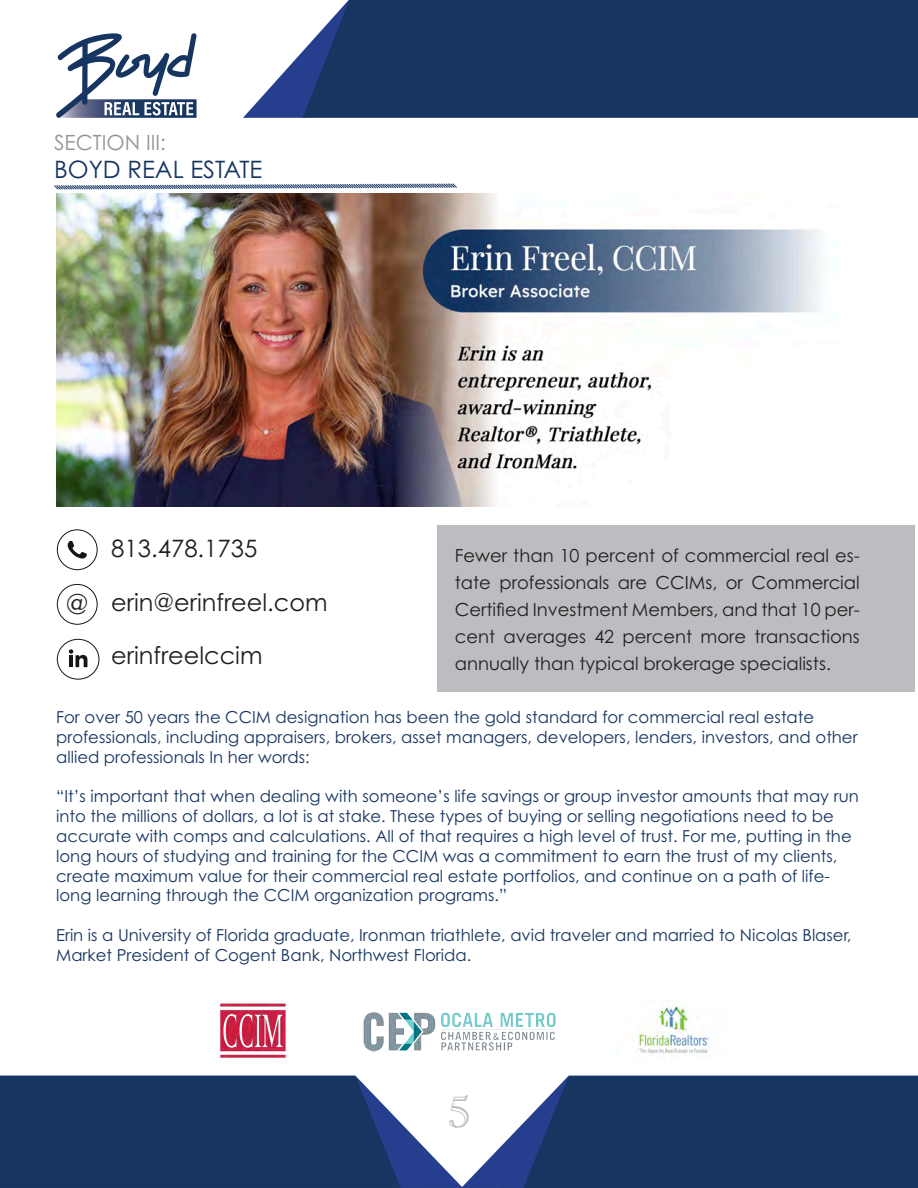
<style>
.page{position:relative;width:918px;height:1188px;background:#fff}
.page>*{position:absolute;margin:0;border:0;box-sizing:border-box;transform-origin:0 0}
.t1{font:45px "Academy Engraved Let Plain";color:#bcbdc0}
.t2{font:27px "Century Gothic Pro";color:#231f20}
.t3{font:24px "Century Gothic Pro";color:#231f20}
.t4{font:24px "Century Gothic Pro";color:#163561}
.t5{font:21px "Century Gothic Pro";color:#939598}
.t6{font:18px/27px "Century Gothic Pro";color:#231f20;text-align:justify}
.t7{font:16.5px/19.8px "Century Gothic Pro";color:#163561}
</style>
<div class="page">
<div style="left:437px;top:525px;width:477px;height:167px;background:#bcbdc0"></div>
<svg style="left:56px;top:33px;width:141px;height:85px"></svg>
<div style="left:569px;top:1076px;width:349px;height:112px;background:#163561"></div>
<div style="left:0;top:1076px;width:355px;height:112px;background:#163561"></div>
<svg style="left:355px;top:1076px;width:214px;height:112px"></svg>
<svg style="left:243px;top:51px;width:60px;height:67px"></svg>
<div style="left:303px;top:0;width:615px;height:118px;background:#163561"></div>
<img style="left:56px;top:193px;width:767px;height:313px">
<img style="left:220px;top:1003px;width:66px;height:55px">
<img style="left:633px;top:1004px;width:76px;height:50px">
<img style="left:363px;top:1012px;width:193px;height:40px">
<div style="left:57px;top:529px;width:40px;height:41px;border:1px solid #141712;border-radius:50%"></div>
<svg style="left:68px;top:541px;width:19px;height:18px"></svg>
<div style="left:57px;top:584px;width:40px;height:41px;border:1px solid #141712;border-radius:50%"></div>
<div style="left:57px;top:639px;width:42px;height:40px;border:1px solid #141712;border-radius:50%"></div>
<svg style="left:69px;top:649px;width:18px;height:18px"></svg>
<svg style="left:54px;top:183px;width:403px;height:7px"></svg>
<p class="t5" style="left:54px;top:129px;width:114px">SECTION III:</p>
<p class="t4" style="left:54px;top:154px;width:210px">BOYD REAL ESTATE</p>
<p class="t3" style="left:111px;top:533px;width:148px">813.478.1735</p>
<p class="t3" style="left:111px;top:588px;width:218px">erin@erinfreel.com</p>
<p class="t3" style="left:111px;top:641px;width:153px">erinfreelccim</p>
<p class="t6" style="left:455px;top:542px;width:407px">Fewer than 10 percent of commercial real es&shy;tate professionals are CCIMs, or Commercial Certified Investment Members, and that 10 per&shy;cent averages 42 percent more transactions annually than typical brokerage specialists.</p>
<p class="t7" style="left:56px;top:707px;width:803px">For over 50 years the CCIM designation has been the gold standard for commercial real estate professionals, including appraisers, brokers, asset managers, developers, lenders, investors, and other allied professionals In her words:</p>
<p class="t7" style="left:56px;top:786px;width:804px">“It’s important that when dealing with someone’s life savings or group investor amounts that may run into the millions of dollars, a lot is at stake. These types of buying or selling negotiations need to be accurate with comps and calculations. All of that requires a high level of trust. For me, putting in the long hours of studying and training for the CCIM was a commitment to earn the trust of my clients, create maximum value for their commercial real estate portfolios, and continue on a path of life&shy;long learning through the CCIM organization programs.”</p>
<p class="t7" style="left:56px;top:925px;width:797px">Erin is a University of Florida graduate, Ironman triathlete, avid traveler and married to Nicolas Blaser,<br>Market President of Cogent Bank, Northwest Florida.</p>
<p class="t2" style="left:65px;top:588px;width:25px">@</p>
<p class="t1" style="left:448px;top:1079px;width:23px">5</p>
</div>
